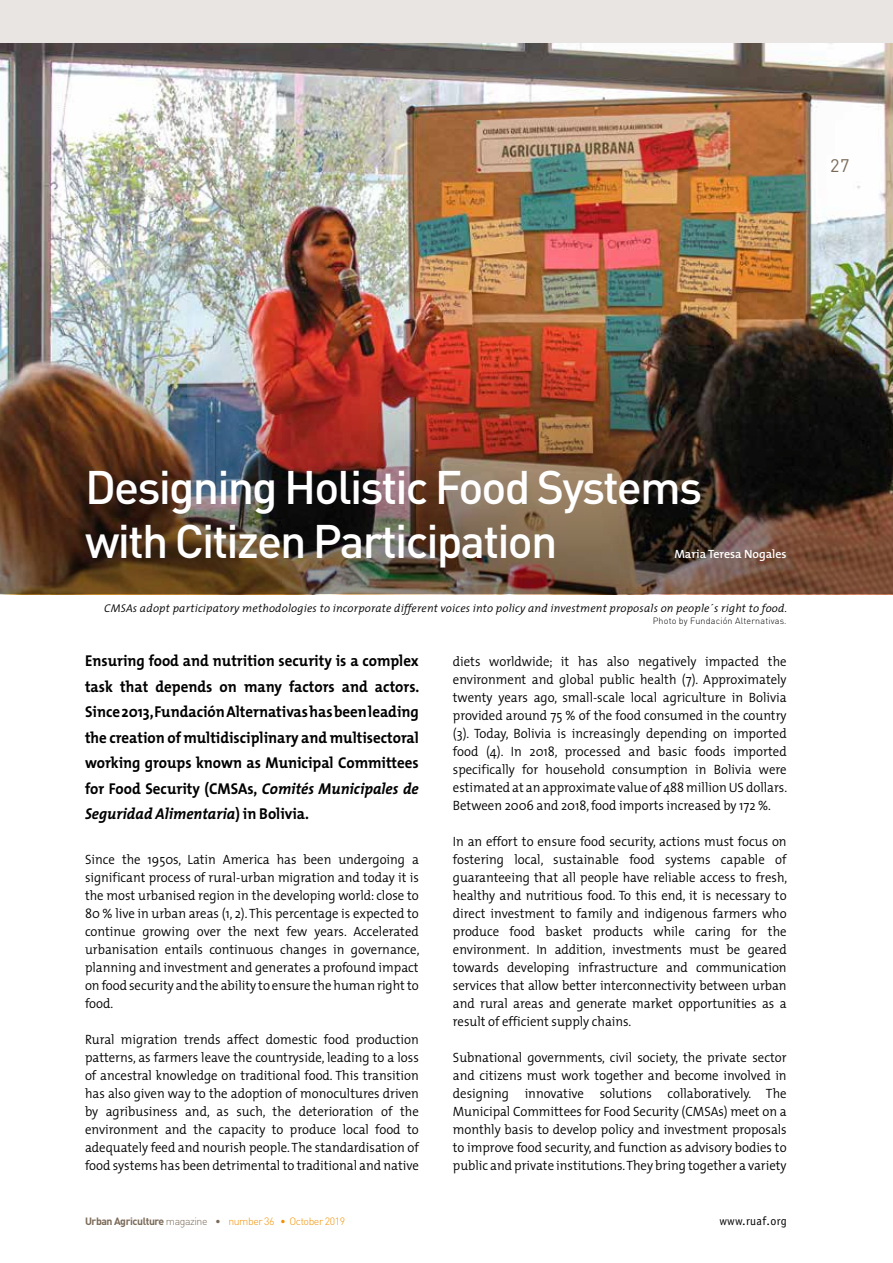
<style>
.page{position:relative;width:893px;height:1263px;background:#fff}
.page>*{position:absolute;margin:0;border:0;box-sizing:border-box;transform-origin:0 0}
.t1{font:500 46.5px/54px "DIN";letter-spacing:-.04em;color:#fff}
.t2{font:18px "DIN";color:#7b6a58}
.t3{font:700 15.75px/25.5px "The Mix";color:#000;text-align:justify;scale:.95 1}
.t4{font:300 13.5px/18px "The Mix";color:#000;text-align:justify;scale:.95 1}
.t5{font:600 12px "The Mix";color:#fff}
.t6{font:12px "Officina Sans";letter-spacing:.03em;color:#000}
.t7{font:italic 300 11.25px "The Mix";letter-spacing:.02em;color:#000}
.t8{font:300 10.5px "DIN";letter-spacing:-.04em;color:#f39000}
.t9{font:300 9px "DIN";letter-spacing:.02em;color:#000}
.s1{font-style:italic}
.s2{font-weight:700;color:#7b6a58}
.s3{color:#7b6a58}
</style>
<div class="page">
<img style="left:0;top:43px;width:893px;height:303px">
<div style="left:0;top:0;width:893px;height:43px;background:#e9e5e2"></div>
<img style="left:0;top:346px;width:893px;height:248px">
<h2 class="t2" style="left:830px;top:155px;width:21px">27</h2>
<h1 class="t1" style="left:85px;top:459px;width:619px">Designing Holistic Food Systems with Citizen Participation</h1>
<p class="t5" style="left:674px;top:544px;width:114px">Maria Teresa Nogales</p>
<p class="t7" style="left:104px;top:599px;width:684px">CMSAs adopt participatory methodologies to incorporate different voices into policy and investment proposals on people´s right to food.</p>
<p class="t9" style="left:653px;top:615px;width:135px">Photo by Fundación Alternativas.</p>
<p class="t3" style="left:85px;top:648px;width:353px">Ensuring food and nutrition security is a complex task that depends on many factors and actors.<br>Since 2013, Fundación Alternativas has been leading the creation of multidisciplinary and multisectoral working groups known as Municipal Committees for Food Security (CMSAs, <span class="s1">Comités Municipales de Seguridad Alimentaria</span>) in Bolivia.</p>
<p class="t4" style="left:85px;top:850px;width:354px">Since the 1950s, Latin America has been undergoing a significant process of rural-urban migration and today it is the most urbanised region in the developing world: close to 80 % live in urban areas (1, 2). This percentage is expected to continue growing over the next few years. Accelerated urbanisation entails continuous changes in governance, planning and investment and generates a profound impact on food security and the ability to ensure the human right to food.</p>
<p class="t4" style="left:85px;top:1030px;width:353px">Rural migration trends affect domestic food production patterns, as farmers leave the countryside, leading to a loss of ancestral knowledge on traditional food. This transition has also given way to the adoption of monocultures driven by agribusiness and, as such, the deterioration of the environment and the capacity to produce local food to adequately feed and nourish people. The standardisation of food systems has been detrimental to traditional and native</p>
<p class="t8" style="left:85px;top:1215px;width:262px"><span class="s2">Urban Agriculture</span> <span class="s3">magazine •</span> number 36 • October 2019</p>
<p class="t4" style="left:453px;top:652px;width:353px">diets worldwide; it has also negatively impacted the environment and global public health (7). Approximately twenty years ago, small-scale local agriculture in Bolivia provided around 75 % of the food consumed in the country (3). Today, Bolivia is increasingly depending on imported food (4). In 2018, processed and basic foods imported specifically for household consumption in Bolivia were estimated at an approximate value of 488 million US dollars.<br>Between 2006 and 2018, food imports increased by 172 %.</p>
<p class="t4" style="left:453px;top:832px;width:354px">In an effort to ensure food security, actions must focus on fostering local, sustainable food systems capable of guaranteeing that all people have reliable access to fresh, healthy and nutritious food. To this end, it is necessary to direct investment to family and indigenous farmers who produce food basket products while caring for the environment. In addition, investments must be geared towards developing infrastructure and communication services that allow better interconnectivity between urban and rural areas and generate market opportunities as a result of efficient supply chains.</p>
<p class="t4" style="left:453px;top:1048px;width:353px">Subnational governments, civil society, the private sector and citizens must work together and become involved in designing innovative solutions collaboratively. The Municipal Committees for Food Security (CMSAs) meet on a monthly basis to develop policy and investment proposals to improve food security, and function as advisory bodies to public and private institutions. They bring together a variety</p>
<p class="t6" style="left:719px;top:1214px;width:69px">www.ruaf.org</p>
</div>
